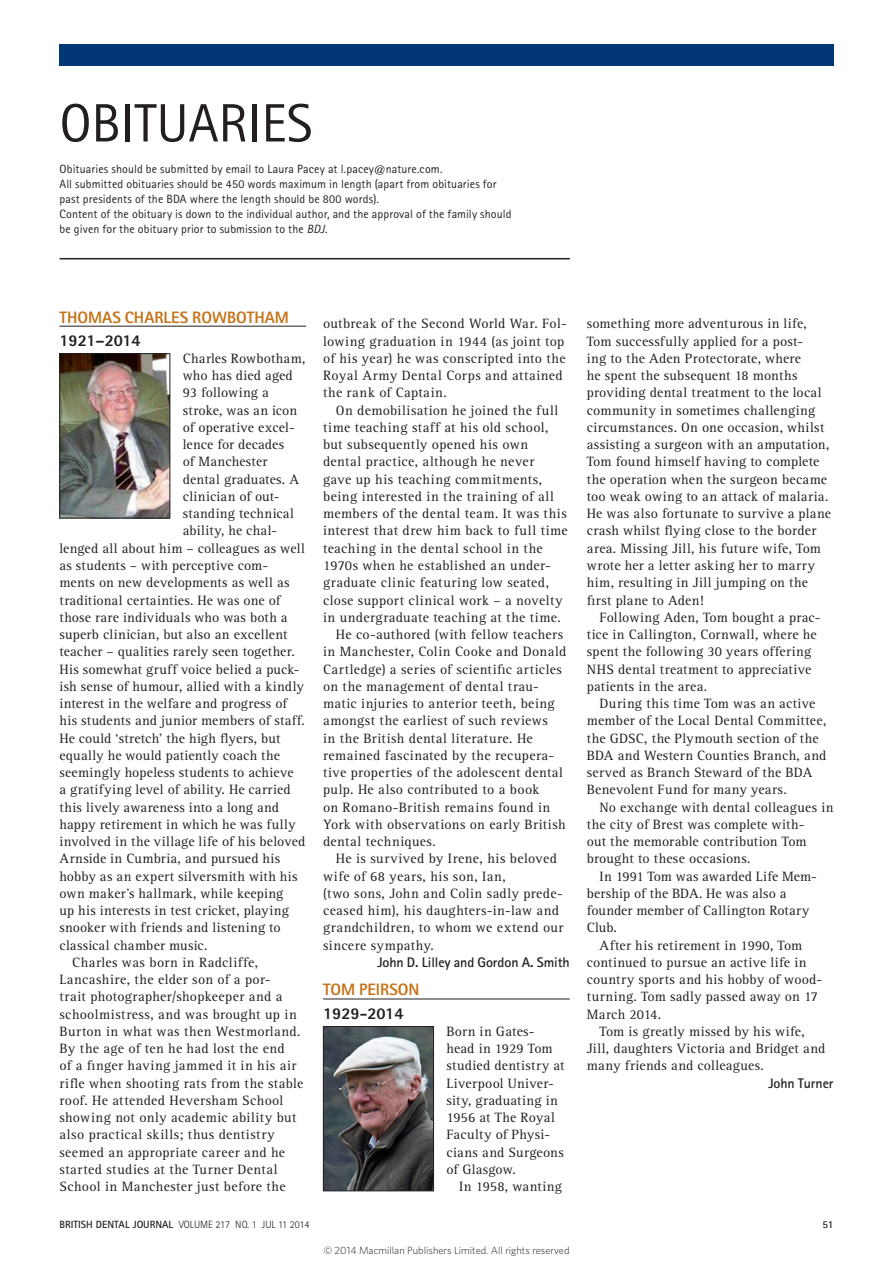
<style>
.page{position:relative;width:893px;height:1263px;background:#fff}
.page>*{position:absolute;margin:0;border:0;box-sizing:border-box;transform-origin:0 0}
.t1{font:54px "Rotis Sans Serif Std";color:#231f20}
._1_BDJ_letters_headi{font:800 16.5px "Rotis Sans Serif Std";color:#c57319}
._1_BDJ_letters_headi-2{font:800 16.5px "Rotis Sans Serif Std";color:#231f20}
._1_BDJ_body_fullout{font:13.95px/17.2px "Rotis Serif Std";letter-spacing:.02em;color:#231f20}
._1_BDJ_obits_author{font:700 13.95px "Rotis Sans Serif Std";letter-spacing:-.005em;color:#231f20}
._1_BDJ_body_fullout-2{font:13.95px "Rotis Serif Std";color:#231f20}
._1_BDJ_in_brief{font:12px/15px "Rotis Sans Serif Std";letter-spacing:.01em;color:#231f20}
.t2{font:300 10.5px "Whitney";color:#1d1d1b}
.t3{font:300 10.5px "Rotis Sans Serif Std";color:#231f20}
.t4{font:700 10.5px "Rotis Sans Serif Std";color:#231f20}
.s1{font-style:italic}
.s2{font-weight:700}
</style>
<div class="page">
<hr style="left:59px;top:326px;width:247px;height:1px;background:#231f20">
<hr style="left:323px;top:998px;width:247px;height:1px;background:#231f20">
<img style="left:62px;top:355px;width:106px;height:161px">
<div style="left:60px;top:353px;width:110px;height:165px;border:1px solid #231f20"></div>
<img style="left:325px;top:1028px;width:107px;height:161px">
<div style="left:323px;top:1026px;width:111px;height:165px;border:1px solid #231f20"></div>
<hr style="left:60px;top:258px;width:510px;height:1px;background:#231f20">
<div style="left:60px;top:45px;width:774px;height:21px;background:#013775"></div>
<p class="t1" style="left:60px;top:91px;width:254px">OBITUARIES</p>
<p class="_1_BDJ_in_brief" style="left:60px;top:162px;width:453px">Obituaries should be submitted by email to Laura Pacey at l.pacey@nature.com.<br>All submitted obituaries should be 450 words maximum in length (apart from obituaries for past presidents of the BDA where the length should be 800 words).<br>Content of the obituary is down to the individual author, and the approval of the family should be given for the obituary prior to submission to the <span class="s1">BDJ</span>.</p>
<p class="_1_BDJ_letters_headi" style="left:59px;top:306px;width:231px">THOMAS CHARLES ROWBOTHAM</p>
<p class="_1_BDJ_letters_headi-2" style="left:59px;top:330px;width:83px">1921–2014</p>
<p class="_1_BDJ_body_fullout" style="left:183px;top:350px;width:124px">Charles Rowbotham,</p>
<p class="_1_BDJ_body_fullout" style="left:183px;top:367px;width:112px">who has died aged</p>
<p class="_1_BDJ_body_fullout-2" style="left:183px;top:385px;width:88px">93 following a</p>
<p class="_1_BDJ_body_fullout" style="left:183px;top:402px;width:116px">stroke, was an icon</p>
<p class="_1_BDJ_body_fullout" style="left:183px;top:419px;width:113px">of operative excel-</p>
<p class="_1_BDJ_body_fullout-2" style="left:183px;top:437px;width:103px">lence for decades</p>
<p class="_1_BDJ_body_fullout" style="left:183px;top:454px;width:86px">of Manchester</p>
<p class="_1_BDJ_body_fullout" style="left:183px;top:471px;width:118px">dental graduates. A</p>
<p class="_1_BDJ_body_fullout" style="left:183px;top:488px;width:98px">clinician of out-</p>
<p class="_1_BDJ_body_fullout" style="left:183px;top:505px;width:113px">standing technical</p>
<p class="_1_BDJ_body_fullout" style="left:183px;top:523px;width:96px">ability, he chal-</p>
<p class="_1_BDJ_body_fullout" style="left:59px;top:540px;width:247px">lenged all about him – colleagues as well</p>
<p class="_1_BDJ_body_fullout" style="left:59px;top:557px;width:210px">as students – with perceptive com-</p>
<p class="_1_BDJ_body_fullout" style="left:59px;top:574px;width:232px">ments on new developments as well as</p>
<p class="_1_BDJ_body_fullout" style="left:59px;top:592px;width:222px">traditional certainties. He was one of</p>
<p class="_1_BDJ_body_fullout" style="left:59px;top:609px;width:230px">those rare individuals who was both a</p>
<p class="_1_BDJ_body_fullout" style="left:59px;top:626px;width:230px">superb clinician, but also an excellent</p>
<p class="_1_BDJ_body_fullout" style="left:59px;top:643px;width:237px">teacher – qualities rarely seen together.</p>
<p class="_1_BDJ_body_fullout" style="left:59px;top:661px;width:242px">His somewhat gruff voice belied a puck-</p>
<p class="_1_BDJ_body_fullout" style="left:59px;top:678px;width:246px">ish sense of humour, allied with a kindly</p>
<p class="_1_BDJ_body_fullout" style="left:59px;top:695px;width:229px">interest in the welfare and progress of</p>
<p class="_1_BDJ_body_fullout" style="left:59px;top:712px;width:247px">his students and junior members of staff.</p>
<p class="_1_BDJ_body_fullout" style="left:59px;top:730px;width:222px">He could ‘stretch’ the high flyers, but</p>
<p class="_1_BDJ_body_fullout" style="left:59px;top:747px;width:222px">equally he would patiently coach the</p>
<p class="_1_BDJ_body_fullout" style="left:59px;top:764px;width:236px">seemingly hopeless students to achieve</p>
<p class="_1_BDJ_body_fullout" style="left:59px;top:781px;width:233px">a gratifying level of ability. He carried</p>
<p class="_1_BDJ_body_fullout" style="left:59px;top:799px;width:221px">this lively awareness into a long and</p>
<p class="_1_BDJ_body_fullout" style="left:59px;top:816px;width:238px">happy retirement in which he was fully</p>
<p class="_1_BDJ_body_fullout" style="left:59px;top:833px;width:247px">involved in the village life of his beloved</p>
<p class="_1_BDJ_body_fullout" style="left:59px;top:850px;width:222px">Arnside in Cumbria, and pursued his</p>
<p class="_1_BDJ_body_fullout" style="left:59px;top:868px;width:240px">hobby as an expert silversmith with his</p>
<p class="_1_BDJ_body_fullout" style="left:59px;top:885px;width:226px">own maker’s hallmark, while keeping</p>
<p class="_1_BDJ_body_fullout" style="left:59px;top:902px;width:231px">up his interests in test cricket, playing</p>
<p class="_1_BDJ_body_fullout" style="left:59px;top:919px;width:223px">snooker with friends and listening to</p>
<p class="_1_BDJ_body_fullout" style="left:59px;top:937px;width:149px">classical chamber music.</p>
<p class="_1_BDJ_body_fullout" style="left:59px;top:954px;width:245px;text-indent:13px">Charles was born in Radcliffe, Lancashire, the elder son of a por-<br>trait photographer/shopkeeper and a schoolmistress, and was brought up in Burton in what was then Westmorland.<br>By the age of ten he had lost the end<br>of a finger having jammed it in his air rifle when shooting rats from the stable roof. He attended Heversham School showing not only academic ability but also practical skills; thus dentistry seemed an appropriate career and he started studies at the Turner Dental School in Manchester just before the</p>
<p class="_1_BDJ_body_fullout" style="left:323px;top:316px;width:245px">outbreak of the Second World War. Fol&shy;lowing graduation in 1944 (as joint top of his year) he was conscripted into the Royal Army Dental Corps and attained the rank of Captain.</p>
<p class="_1_BDJ_body_fullout" style="left:323px;top:402px;width:246px;text-indent:13px">On demobilisation he joined the full time teaching staff at his old school, but subsequently opened his own dental practice, although he never<br>gave up his teaching commitments, being interested in the training of all members of the dental team. It was this interest that drew him back to full time teaching in the dental school in the 1970s when he established an under&shy;graduate clinic featuring low seated, close support clinical work – a novelty in undergraduate teaching at the time.</p>
<p class="_1_BDJ_body_fullout" style="left:323px;top:626px;width:245px;text-indent:13px">He co-authored (with fellow teachers in Manchester, Colin Cooke and Donald Cartledge) a series of scientific articles on the management of dental trau&shy;matic injuries to anterior teeth, being amongst the earliest of such reviews<br>in the British dental literature. He remained fascinated by the recupera&shy;tive properties of the adolescent dental pulp. He also contributed to a book<br>on Romano-British remains found in York with observations on early British dental techniques.</p>
<p class="_1_BDJ_body_fullout" style="left:323px;top:850px;width:242px;text-indent:13px">He is survived by Irene, his beloved wife of 68 years, his son, Ian,<br>(two sons, John and Colin sadly prede&shy;ceased him), his daughters-in-law and grandchildren, to whom we extend our sincere sympathy.</p>
<p class="_1_BDJ_obits_author" style="left:377px;top:953px;width:194px">John D. Lilley and Gordon A. Smith</p>
<p class="_1_BDJ_letters_headi" style="left:323px;top:979px;width:98px">TOM PEIRSON</p>
<p class="_1_BDJ_letters_headi-2" style="left:323px;top:1002px;width:82px">1929-2014</p>
<p class="_1_BDJ_body_fullout" style="left:446px;top:1023px;width:120px">Born in Gates&shy;head in 1929 Tom studied dentistry at<br>Liverpool Univer&shy;sity, graduating in<br>1956 at The Royal<br>Faculty of Physi&shy;cians and Surgeons of Glasgow.</p>
<p class="_1_BDJ_body_fullout" style="left:459px;top:1178px;width:104px">In 1958, wanting</p>
<p class="_1_BDJ_body_fullout" style="left:587px;top:316px;width:246px">something more adventurous in life, Tom successfully applied for a post-<br>ing to the Aden Protectorate, where<br>he spent the subsequent 18 months providing dental treatment to the local community in sometimes challenging circumstances. On one occasion, whilst assisting a surgeon with an amputation, Tom found himself having to complete the operation when the surgeon became too weak owing to an attack of malaria.<br>He was also fortunate to survive a plane crash whilst flying close to the border area. Missing Jill, his future wife, Tom wrote her a letter asking her to marry him, resulting in Jill jumping on the first plane to Aden!</p>
<p class="_1_BDJ_body_fullout" style="left:587px;top:609px;width:235px;text-indent:13px">Following Aden, Tom bought a prac&shy;tice in Callington, Cornwall, where he spent the following 30 years offering NHS dental treatment to appreciative patients in the area.</p>
<p class="_1_BDJ_body_fullout" style="left:587px;top:695px;width:241px;text-indent:13px">During this time Tom was an active member of the Local Dental Committee, the GDSC, the Plymouth section of the BDA and Western Counties Branch, and served as Branch Steward of the BDA Benevolent Fund for many years.</p>
<p class="_1_BDJ_body_fullout" style="left:587px;top:799px;width:248px;text-indent:13px">No exchange with dental colleagues in the city of Brest was complete with-<br>out the memorable contribution Tom brought to these occasions.</p>
<p class="_1_BDJ_body_fullout" style="left:587px;top:868px;width:232px;text-indent:13px">In 1991 Tom was awarded Life Mem&shy;bership of the BDA. He was also a founder member of Callington Rotary<br>Club.</p>
<p class="_1_BDJ_body_fullout" style="left:587px;top:937px;width:237px;text-indent:13px">After his retirement in 1990, Tom continued to pursue an active life in country sports and his hobby of wood&shy;turning. Tom sadly passed away on 17<br>March 2014.</p>
<p class="_1_BDJ_body_fullout" style="left:587px;top:1023px;width:240px;text-indent:13px">Tom is greatly missed by his wife,<br>Jill, daughters Victoria and Bridget and many friends and colleagues.</p>
<p class="_1_BDJ_obits_author" style="left:768px;top:1074px;width:67px">John Turner</p>
<p class="t3" style="left:60px;top:1218px;width:251px"><span class="s2">BRITISH DENTAL JOURNAL</span> VOLUME 217 NO. 1 JUL 11 2014</p>
<p class="t4" style="left:822px;top:1217px;width:12px">51</p>
<p class="t2" style="left:324px;top:1243px;width:247px">© 2014 Macmillan Publishers Limited. All rights reserved</p>
</div>
